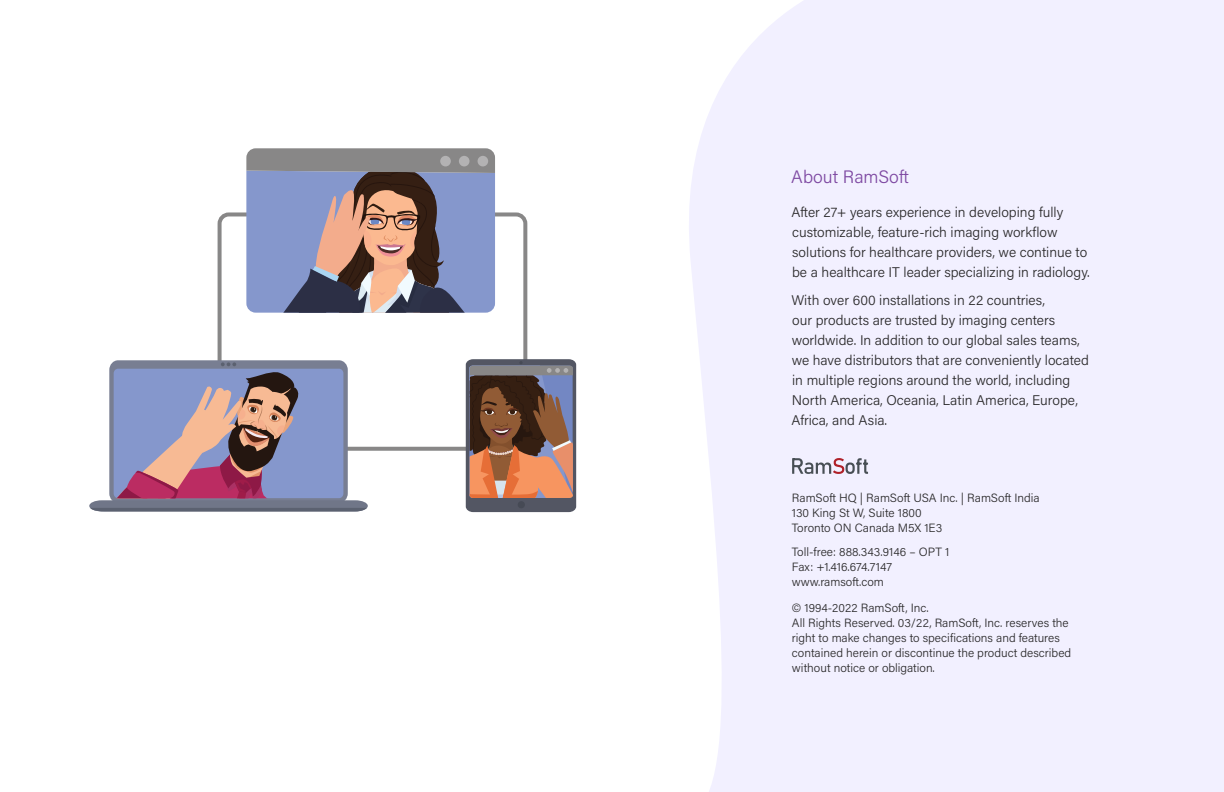
<style>
.page{position:relative;width:1224px;height:792px;background:#fff}
.page>*{position:absolute;margin:0;border:0;box-sizing:border-box;transform-origin:0 0}
.t1{font:300 18px "Acumin Pro";color:#7e49a2}
.t2{font:300 14px/20px "Acumin Pro";color:#292829}
.t3{font:300 12px/15px "Acumin Pro";color:#292829}
</style>
<div class="page">
<div style="left:689px;top:0;width:535px;height:792px;background:#f2f0ff"></div>
<svg style="left:792px;top:458px;width:76px;height:16px"></svg>
<div style="left:218px;top:212px;width:309px;height:239px;border:4px solid #888787;border-radius:9px"></div>
<svg style="left:466px;top:359px;width:110px;height:153px;background:#866153"></svg>
<svg style="left:89px;top:362px;width:279px;height:149px;background:#9f93ab"></svg>
<svg style="left:246px;top:148px;width:255px;height:165px;background:#8a8598"></svg>
<div style="left:440px;top:156px;width:11px;height:10px;background:#b3b2b3;border-radius:50%"></div>
<div style="left:459px;top:156px;width:11px;height:10px;background:#b3b2b3;border-radius:50%"></div>
<div style="left:478px;top:156px;width:10px;height:10px;background:#b3b2b3;border-radius:50%"></div>
<p class="t1" style="left:791px;top:164px;width:119px">About RamSoft</p>
<p class="t2" style="left:791px;top:202px;width:300px">After 27+ years experience in developing fully customizable, feature-rich imaging workflow solutions for healthcare providers, we continue to be a healthcare IT leader specializing in radiology.</p>
<p class="t2" style="left:791px;top:290px;width:299px">With over 600 installations in 22 countries,<br>our products are trusted by imaging centers worldwide. In addition to our global sales teams, we have distributors that are conveniently located in multiple regions around the world, including North America, Oceania, Latin America, Europe, Africa, and Asia.</p>
<p class="t3" style="left:792px;top:489px;width:249px">RamSoft HQ | RamSoft USA Inc. | RamSoft India<br>130 King St W, Suite 1800<br>Toronto ON Canada M5X 1E3</p>
<p class="t3" style="left:792px;top:543px;width:159px">Toll-free: 888.343.9146 – OPT 1<br>Fax: +1.416.674.7147 www.ramsoft.com</p>
<p class="t3" style="left:792px;top:600px;width:281px">© 1994-2022 RamSoft, Inc.<br>All Rights Reserved. 03/22, RamSoft, Inc. reserves the right to make changes to specifications and features contained herein or discontinue the product described without notice or obligation.</p>
</div>
